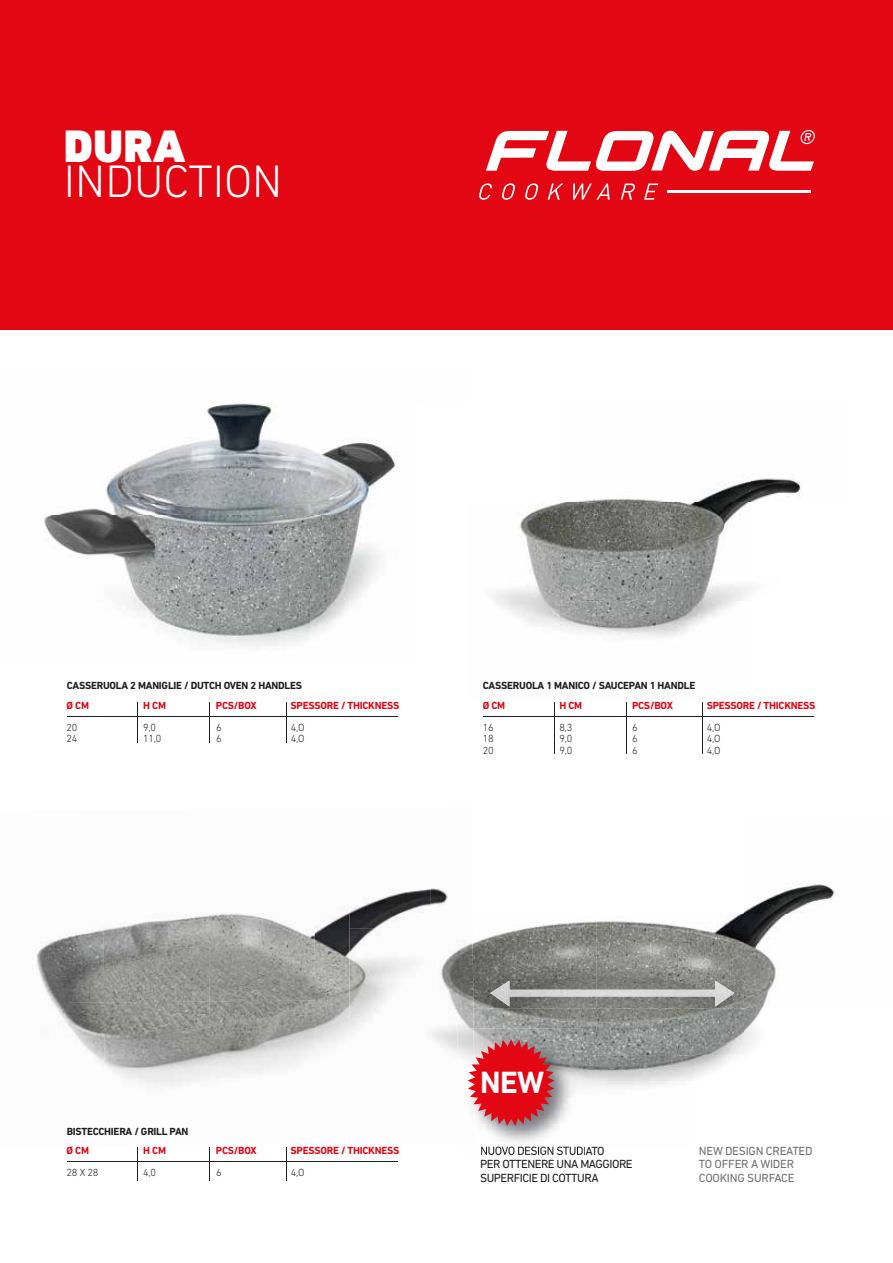
<style>
.page{position:relative;width:893px;height:1263px;background:#fff}
.page>*{position:absolute;margin:0;border:0;box-sizing:border-box;transform-origin:0 0}
.t1{font:300 46.35px "DIN Next LT Pro";color:#fff}
.t2{font:900 46.35px "DIN Next LT Pro";color:#fff}
.t3{font:700 31.35px "DIN Next LT Pro";color:#fff}
.t4{font:12px/13.5px "DIN Next LT Pro";letter-spacing:-.02em;color:#706f6f}
.t5{font:12px/13.5px "DIN Next LT Pro";letter-spacing:-.04em;color:#1d1d1b}
.t6{font:700 10.5px "DIN Next LT Pro";letter-spacing:-.025em;color:#e30613}
.t7{font:700 10.5px "DIN Next LT Pro";letter-spacing:-.025em;color:#1d1d1b}
.t8{font:300 10.5px "DIN Next LT Pro";letter-spacing:-.025em;color:#1d1d1b}
</style>
<div class="page">
<img style="left:473px;top:881px;width:362px;height:127px">
<img style="left:473px;top:1008px;width:272px;height:47px">
<img style="left:745px;top:1008px;width:17px;height:43px">
<img style="left:583px;top:1055px;width:152px;height:32px">
<img style="left:210px;top:913px;width:104px;height:164px">
<img style="left:314px;top:908px;width:36px;height:145px">
<img style="left:36px;top:915px;width:174px;height:86px">
<img style="left:52px;top:1001px;width:159px;height:85px">
<img style="left:350px;top:889px;width:80px;height:146px">
<img style="left:430px;top:888px;width:43px;height:165px">
<div style="left:0;top:0;width:893px;height:329px;background:#e30613"></div>
<img style="left:50px;top:403px;width:347px;height:113px">
<img style="left:44px;top:516px;width:336px;height:130px">
<svg style="left:479px;top:183px;width:13px;height:17px"></svg>
<svg style="left:502px;top:183px;width:13px;height:17px"></svg>
<svg style="left:525px;top:183px;width:14px;height:17px"></svg>
<svg style="left:548px;top:184px;width:15px;height:16px"></svg>
<svg style="left:573px;top:184px;width:37px;height:16px"></svg>
<svg style="left:621px;top:184px;width:14px;height:16px"></svg>
<svg style="left:644px;top:184px;width:14px;height:16px"></svg>
<hr style="left:668px;top:191px;width:143px;height:2px;background:#fff">
<svg style="left:486px;top:130px;width:329px;height:41px"></svg>
<img style="left:493px;top:478px;width:310px;height:160px">
<hr style="left:67px;top:716px;width:331px;height:1px;background:#1d1d1b">
<hr style="left:138px;top:702px;width:1px;height:40px;background:#1d1d1b">
<hr style="left:210px;top:702px;width:1px;height:40px;background:#1d1d1b">
<hr style="left:286px;top:702px;width:1px;height:40px;background:#1d1d1b">
<hr style="left:67px;top:1161px;width:331px;height:1px;background:#1d1d1b">
<hr style="left:138px;top:1147px;width:1px;height:34px;background:#1d1d1b">
<hr style="left:210px;top:1147px;width:1px;height:34px;background:#1d1d1b">
<hr style="left:286px;top:1147px;width:1px;height:34px;background:#1d1d1b">
<hr style="left:483px;top:716px;width:331px;height:1px;background:#1d1d1b">
<hr style="left:554px;top:702px;width:1px;height:52px;background:#1d1d1b">
<hr style="left:626px;top:702px;width:1px;height:52px;background:#1d1d1b">
<hr style="left:702px;top:702px;width:1px;height:52px;background:#1d1d1b">
<img style="left:490px;top:981px;width:244px;height:25px">
<img style="left:475px;top:1029px;width:108px;height:114px">
<img style="left:457px;top:1029px;width:18px;height:52px">
<img style="left:481px;top:1149px;width:102px;height:5px">
<img style="left:481px;top:1146px;width:102px;height:3px">
<svg style="left:468px;top:1039px;width:87px;height:87px;background:#d3424b"></svg>
<h1 class="t2" style="left:64px;top:118px;width:123px">DURA</h1>
<h1 class="t1" style="left:64px;top:155px;width:220px">INDUCTION</h1>
<p class="t7" style="left:67px;top:679px;width:237px">CASSERUOLA 2 MANIGLIE / DUTCH OVEN 2 HANDLES</p>
<p class="t7" style="left:483px;top:679px;width:214px">CASSERUOLA 1 MANICO / SAUCEPAN 1 HANDLE</p>
<p class="t6" style="left:67px;top:699px;width:24px">Ø CM</p>
<p class="t6" style="left:143px;top:699px;width:24px">H CM</p>
<p class="t6" style="left:216px;top:699px;width:42px">PCS/BOX</p>
<p class="t8" style="left:67px;top:721px;width:12px">20</p>
<p class="t8" style="left:143px;top:721px;width:14px">9,0</p>
<p class="t8" style="left:216px;top:721px;width:7px">6</p>
<p class="t6" style="left:291px;top:699px;width:110px">SPESSORE / THICKNESS</p>
<p class="t8" style="left:291px;top:721px;width:15px">4,O</p>
<p class="t6" style="left:483px;top:699px;width:24px">Ø CM</p>
<p class="t6" style="left:559px;top:699px;width:24px">H CM</p>
<p class="t6" style="left:632px;top:699px;width:42px">PCS/BOX</p>
<p class="t8" style="left:483px;top:721px;width:12px">16</p>
<p class="t8" style="left:559px;top:721px;width:14px">8,3</p>
<p class="t8" style="left:632px;top:721px;width:7px">6</p>
<p class="t6" style="left:707px;top:699px;width:110px">SPESSORE / THICKNESS</p>
<p class="t8" style="left:707px;top:721px;width:15px">4,O</p>
<p class="t8" style="left:67px;top:733px;width:12px">24</p>
<p class="t8" style="left:143px;top:733px;width:20px">11,0</p>
<p class="t8" style="left:216px;top:733px;width:7px">6</p>
<p class="t8" style="left:291px;top:733px;width:15px">4,O</p>
<p class="t8" style="left:483px;top:733px;width:12px">18</p>
<p class="t8" style="left:559px;top:733px;width:14px">9,0</p>
<p class="t8" style="left:632px;top:733px;width:7px">6</p>
<p class="t8" style="left:707px;top:733px;width:15px">4,O</p>
<p class="t8" style="left:483px;top:744px;width:12px">20</p>
<p class="t8" style="left:559px;top:744px;width:14px">9,0</p>
<p class="t8" style="left:632px;top:744px;width:7px">6</p>
<p class="t8" style="left:707px;top:744px;width:15px">4,O</p>
<p class="t7" style="left:67px;top:1125px;width:123px">BISTECCHIERA / GRILL PAN</p>
<p class="t6" style="left:67px;top:1145px;width:24px">Ø CM</p>
<p class="t6" style="left:143px;top:1145px;width:24px">H CM</p>
<p class="t6" style="left:216px;top:1145px;width:42px">PCS/BOX</p>
<p class="t8" style="left:67px;top:1167px;width:33px">28 X 28</p>
<p class="t8" style="left:143px;top:1167px;width:14px">4,0</p>
<p class="t8" style="left:216px;top:1167px;width:7px">6</p>
<p class="t6" style="left:291px;top:1145px;width:110px">SPESSORE / THICKNESS</p>
<p class="t8" style="left:291px;top:1167px;width:15px">4,O</p>
<h2 class="t3" style="left:480px;top:1064px;width:65px">NEW</h2>
<p class="t5" style="left:480px;top:1157px;width:154px">PER OTTENERE UNA MAGGIORE<br>SUPERFICIE DI COTTURA</p>
<p class="t4" style="left:699px;top:1144px;width:115px">NEW DESIGN CREATED<br>TO OFFER A WIDER<br>COOKING SURFACE</p>
</div>
